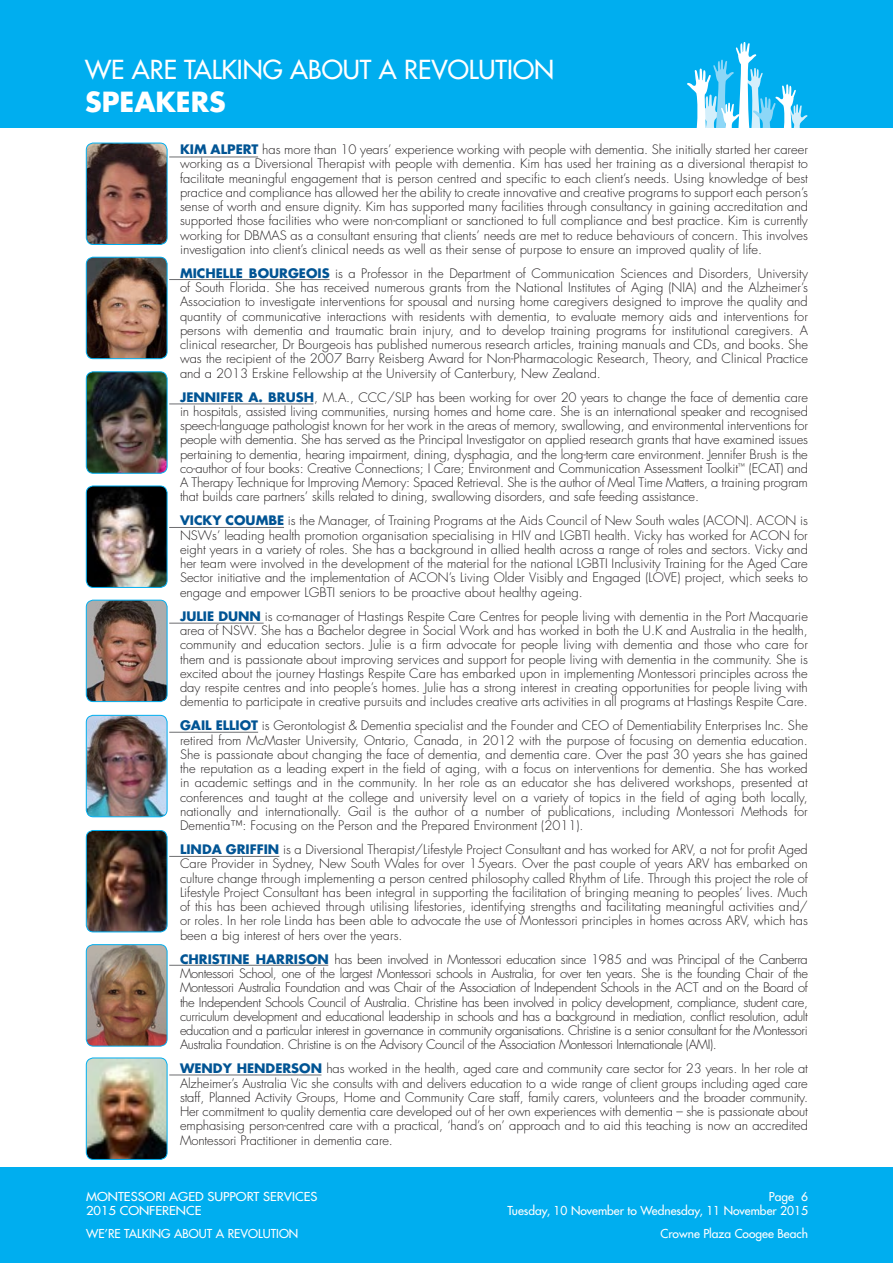
<style>
.page{position:relative;width:893px;height:1263px;background:#fff}
.page>*{position:absolute;margin:0;border:0;box-sizing:border-box;transform-origin:0 0}
.t1{font:700 27px "Futura Std";color:#fff}
.t2{font:500 25.5px "Futura Std";color:#fff}
.t3{font:300 12.75px/14.2px "Futura Std";color:#231f20;text-align:justify}
.t4{font:500 12px/14.4px "Futura Std";color:#fff;text-align:right}
.t5{font:500 12px/14.4px "Futura Std";color:#fff;scale:1.08 1}
.s1{font-weight:700;color:#015494}
</style>
<div class="page">
<div style="left:0;top:0;width:893px;height:128px;background:#00aeef"></div>
<div style="left:0;top:1167px;width:893px;height:96px;background:#00aeef"></div>
<svg style="left:687px;top:42px;width:120px;height:86px"></svg>
<img style="left:86px;top:143px;width:81px;height:101px">
<div style="left:86px;top:143px;width:81px;height:102px;border:1px solid #00aeef;border-radius:7px"></div>
<img style="left:86px;top:257px;width:81px;height:102px">
<div style="left:86px;top:257px;width:81px;height:102px;border:1px solid #00aeef;border-radius:7px"></div>
<img style="left:86px;top:372px;width:81px;height:101px">
<div style="left:86px;top:372px;width:81px;height:101px;border:1px solid #00aeef;border-radius:7px"></div>
<img style="left:86px;top:486px;width:81px;height:101px">
<div style="left:86px;top:486px;width:81px;height:102px;border:1px solid #00aeef;border-radius:7px"></div>
<img style="left:86px;top:715px;width:81px;height:102px">
<div style="left:86px;top:715px;width:81px;height:102px;border:1px solid #00aeef;border-radius:7px"></div>
<img style="left:86px;top:830px;width:81px;height:102px">
<div style="left:86px;top:830px;width:81px;height:102px;border:1px solid #00aeef;border-radius:7px"></div>
<img style="left:86px;top:1058px;width:81px;height:101px">
<div style="left:86px;top:1058px;width:81px;height:101px;border:1px solid #00aeef;border-radius:7px"></div>
<img style="left:86px;top:945px;width:81px;height:101px">
<div style="left:86px;top:944px;width:81px;height:102px;border:1px solid #00aeef;border-radius:7px"></div>
<hr style="left:169px;top:157px;width:89px;height:1px;background:#6c6d70">
<hr style="left:169px;top:279px;width:161px;height:1px;background:#6c6d70">
<hr style="left:169px;top:404px;width:144px;height:1px;background:#6c6d70">
<hr style="left:169px;top:527px;width:115px;height:1px;background:#6c6d70">
<hr style="left:169px;top:623px;width:95px;height:1px;background:#6c6d70">
<hr style="left:169px;top:732px;width:89px;height:1px;background:#6c6d70">
<hr style="left:169px;top:856px;width:110px;height:1px;background:#6c6d70">
<hr style="left:169px;top:965px;width:159px;height:1px;background:#6c6d70">
<hr style="left:169px;top:1074px;width:152px;height:1px;background:#6c6d70">
<img style="left:86px;top:600px;width:81px;height:102px">
<div style="left:86px;top:600px;width:81px;height:102px;border:1px solid #00aeef;border-radius:7px"></div>
<h2 class="t2" style="left:85px;top:54px;width:471px">WE ARE TALKING ABOUT A REVOLUTION</h2>
<h1 class="t1" style="left:85px;top:84px;width:142px">SPEAKERS</h1>
<p class="t3" style="left:180px;top:143px;width:629px"><span class="s1">KIM ALPERT</span> has more than 10 years’ experience working with people with dementia. She initially started her career working as a Diversional Therapist with people with dementia. Kim has used her training as a diversional therapist to facilitate meaningful engagement that is person centred and specific to each client’s needs. Using knowledge of best practice and compliance has allowed her the ability to create innovative and creative programs to support each person’s sense of worth and ensure dignity. Kim has supported many facilities through consultancy in gaining accreditation and supported those facilities who were non-compliant or sanctioned to full compliance and best practice. Kim is currently working for DBMAS as a consultant ensuring that clients’ needs are met to reduce behaviours of concern. This involves investigation into client’s clinical needs as well as their sense of purpose to ensure an improved quality of life.</p>
<p class="t3" style="left:180px;top:266px;width:629px"><span class="s1">MICHELLE BOURGEOIS</span> is a Professor in the Department of Communication Sciences and Disorders, University of South Florida. She has received numerous grants from the National Institutes of Aging (NIA) and the Alzheimer’s Association to investigate interventions for spousal and nursing home caregivers designed to improve the quality and quantity of communicative interactions with residents with dementia, to evaluate memory aids and interventions for persons with dementia and traumatic brain injury, and to develop training programs for institutional caregivers. A clinical researcher, Dr Bourgeois has published numerous research articles, training manuals and CDs, and books. She was the recipient of the 2007 Barry Reisberg Award for Non-Pharmacologic Research, Theory, and Clinical Practice and a 2013 Erskine Fellowship at the University of Canterbury, New Zealand.</p>
<p class="t3" style="left:180px;top:390px;width:629px"><span class="s1">JENNIFER A. BRUSH</span>, M.A., CCC/SLP has been working for over 20 years to change the face of dementia care in hospitals, assisted living communities, nursing homes and home care. She is an international speaker and recognised speech-language pathologist known for her work in the areas of memory, swallowing, and environmental interventions for people with dementia. She has served as the Principal Investigator on applied research grants that have examined issues pertaining to dementia, hearing impairment, dining, dysphagia, and the long-term care environment. Jennifer Brush is the co-author of four books: Creative Connections; I Care; Environment and Communication Assessment Toolkit<sup>™</sup> (ECAT) and A Therapy Technique for Improving Memory: Spaced Retrieval. She is the author of Meal Time Matters, a training program that builds care partners’ skills related to dining, swallowing disorders, and safe feeding assistance.</p>
<p class="t3" style="left:180px;top:514px;width:629px"><span class="s1">VICKY COUMBE</span> is the Manager, of Training Programs at the Aids Council of New South wales (ACON). ACON is NSWs’ leading health promotion organisation specialising in HIV and LGBTI health. Vicky has worked for ACON for eight years in a variety of roles. She has a background in allied health across a range of roles and sectors. Vicky and her team were involved in the development of the material for the national LGBTI Inclusivity Training for the Aged Care Sector initiative and the implementation of ACON’s Living Older Visibly and Engaged (LOVE) project, which seeks to engage and empower LGBTI seniors to be proactive about healthy ageing.</p>
<p class="t3" style="left:180px;top:609px;width:629px"><span class="s1">JULIE DUNN</span> is co-manager of Hastings Respite Care Centres for people living with dementia in the Port Macquarie area of NSW. She has a Bachelor degree in Social Work and has worked in both the U.K and Australia in the health, community and education sectors. Julie is a firm advocate for people living with dementia and those who care for them and is passionate about improving services and support for people living with dementia in the community. She is excited about the journey Hastings Respite Care has embarked upon in implementing Montessori principles across the day respite centres and into people’s homes. Julie has a strong interest in creating opportunities for people living with dementia to participate in creative pursuits and includes creative arts activities in all programs at Hastings Respite Care.</p>
<p class="t3" style="left:180px;top:719px;width:629px"><span class="s1">GAIL ELLIOT</span> is Gerontologist &amp; Dementia specialist and the Founder and CEO of Dementiability Enterprises Inc. She retired from McMaster University, Ontario, Canada, in 2012 with the purpose of focusing on dementia education.<br>She is passionate about changing the face of dementia, and dementia care. Over the past 30 years she has gained the reputation as a leading expert in the field of aging, with a focus on interventions for dementia. She has worked in academic settings and in the community. In her role as an educator she has delivered workshops, presented at conferences and taught at the college and university level on a variety of topics in the field of aging both locally, nationally and internationally. Gail is the author of a number of publications, including Montessori Methods for Dementia™: Focusing on the Person and the Prepared Environment (2011).</p>
<p class="t3" style="left:180px;top:843px;width:629px"><span class="s1">LINDA GRIFFIN</span> is a Diversional Therapist/Lifestyle Project Consultant and has worked for ARV, a not for profit Aged Care Provider in Sydney, New South Wales for over 15years. Over the past couple of years ARV has embarked on culture change through implementing a person centred philosophy called Rhythm of Life. Through this project the role of Lifestyle Project Consultant has been integral in supporting the facilitation of bringing meaning to peoples’ lives. Much of this has been achieved through utilising lifestories, identifying strengths and facilitating meaningful activities and/ or roles. In her role Linda has been able to advocate the use of Montessori principles in homes across ARV, which has been a big interest of hers over the years.</p>
<p class="t3" style="left:180px;top:952px;width:629px"><span class="s1">CHRISTINE HARRISON</span> has been involved in Montessori education since 1985 and was Principal of the Canberra Montessori School, one of the largest Montessori schools in Australia, for over ten years. She is the founding Chair of the Montessori Australia Foundation and was Chair of the Association of Independent Schools in the ACT and on the Board of the Independent Schools Council of Australia. Christine has been involved in policy development, compliance, student care, curriculum development and educational leadership in schools and has a background in mediation, conflict resolution, adult education and a particular interest in governance in community organisations. Christine is a senior consultant for the Montessori Australia Foundation. Christine is on the Advisory Council of the Association Montessori Internationale (AMI).</p>
<p class="t3" style="left:180px;top:1062px;width:629px"><span class="s1">WENDY HENDERSON</span> has worked in the health, aged care and community care sector for 23 years. In her role at Alzheimer’s Australia Vic she consults with and delivers education to a wide range of client groups including aged care staff, Planned Activity Groups, Home and Community Care staff, family carers, volunteers and the broader community.<br>Her commitment to quality dementia care developed out of her own experiences with dementia – she is passionate about emphasising person-centred care with a practical, ‘hand’s on’ approach and to aid this teaching is now an accredited Montessori Practitioner in dementia care.</p>
<p class="t5" style="left:86px;top:1189px;width:216px">MONTESSORI AGED SUPPORT SERVICES<br>2015 CONFERENCE</p>
<p class="t4" style="left:86px;top:1226px;width:214px">WE’RE TALKING ABOUT A REVOLUTION</p>
<p class="t4" style="left:508px;top:1189px;width:302px">Page 6<br>Tuesday, 10 November to Wednesday, 11 November 2015</p>
<p class="t4" style="left:660px;top:1226px;width:149px">Crowne Plaza Coogee Beach</p>
</div>
